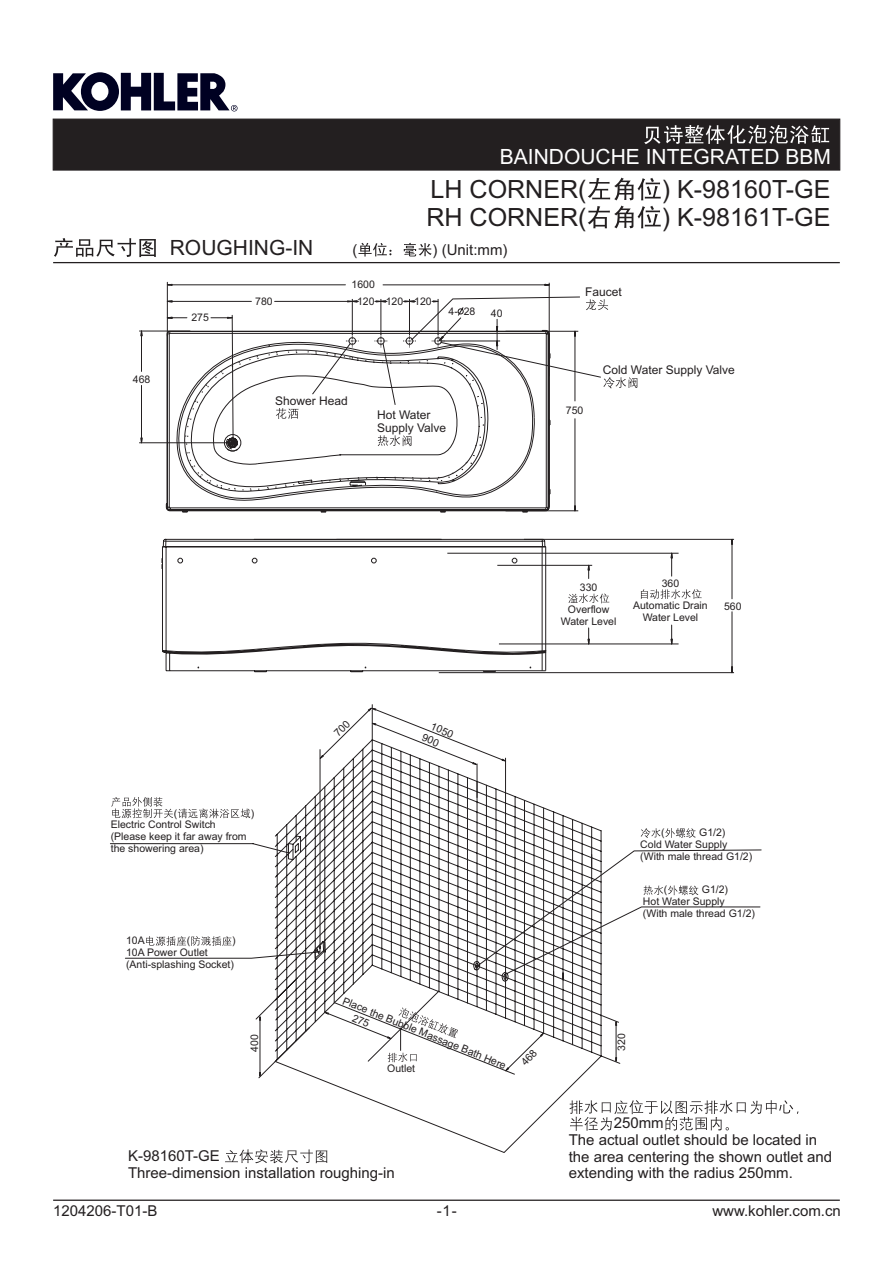
<style>
.page{position:relative;width:893px;height:1263px;background:#fff}
.page>*{position:absolute;margin:0;border:0;box-sizing:border-box;transform-origin:0 0}
.t1{font:25.05px "Arial";color:#231f20}
.t2{font:21px "Arial";color:#fff}
.t3{font:21px "Arial";color:#231f20}
.t4{font:15px/16.8px "Arial";color:#231f20}
.t5{font:12px/13.4px "Arial";color:#231f20}
.t6{font:10.5px/11.7px "Arial";color:#231f20}
</style>
<div class="page">
<div style="left:53px;top:119px;width:787px;height:51px;background:#231f20"></div>
<svg style="left:588px;top:178px;width:73px;height:22px"></svg>
<svg style="left:588px;top:206px;width:73px;height:22px"></svg>
<svg style="left:644px;top:125px;width:185px;height:19px"></svg>
<svg style="left:53px;top:72px;width:185px;height:39px"></svg>
<hr style="left:53px;top:1199px;width:787px;height:2px;background:#231f20">
<svg style="left:54px;top:238px;width:102px;height:19px"></svg>
<svg style="left:358px;top:243px;width:34px;height:13px"></svg>
<svg style="left:404px;top:243px;width:28px;height:13px"></svg>
<hr style="left:53px;top:262px;width:787px;height:1px;background:#231f20">
<svg style="left:140px;top:437px;width:3px;height:7px"></svg>
<svg style="left:140px;top:330px;width:3px;height:7px"></svg>
<hr style="left:139px;top:331px;width:51px;height:1px;background:#231f20">
<hr style="left:139px;top:442px;width:92px;height:1px;background:#231f20">
<hr style="left:383px;top:284px;width:166px;height:1px;background:#231f20">
<hr style="left:167px;top:282px;width:1px;height:54px;background:#231f20">
<hr style="left:549px;top:283px;width:1px;height:93px;background:#231f20">
<svg style="left:258px;top:749px;width:363px;height:404px"></svg>
<svg style="left:502px;top:1066px;width:8px;height:8px"></svg>
<svg style="left:321px;top:709px;width:271px;height:48px"></svg>
<svg style="left:367px;top:705px;width:10px;height:7px"></svg>
<svg style="left:367px;top:721px;width:10px;height:5px"></svg>
<svg style="left:317px;top:754px;width:8px;height:3px"></svg>
<hr style="left:320px;top:749px;width:1px;height:203px;background:#231f20">
<hr style="left:372px;top:705px;width:1px;height:35px;background:#231f20">
<svg style="left:259px;top:1062px;width:3px;height:20px"></svg>
<svg style="left:615px;top:1062px;width:3px;height:4px"></svg>
<svg style="left:258px;top:757px;width:504px;height:305px"></svg>
<svg style="left:615px;top:1016px;width:3px;height:19px"></svg>
<svg style="left:110px;top:807px;width:434px;height:227px"></svg>
<svg style="left:643px;top:885px;width:55px;height:10px"></svg>
<svg style="left:111px;top:797px;width:139px;height:21px"></svg>
<svg style="left:641px;top:828px;width:55px;height:10px"></svg>
<svg style="left:569px;top:1100px;width:229px;height:31px"></svg>
<svg style="left:146px;top:936px;width:86px;height:10px"></svg>
<svg style="left:388px;top:1053px;width:29px;height:9px"></svg>
<svg style="left:225px;top:1149px;width:102px;height:14px"></svg>
<svg style="left:166px;top:283px;width:318px;height:13px"></svg>
<svg style="left:602px;top:299px;width:6px;height:11px"></svg>
<svg style="left:603px;top:377px;width:34px;height:11px"></svg>
<svg style="left:161px;top:296px;width:441px;height:349px"></svg>
<svg style="left:162px;top:538px;width:385px;height:134px"></svg>
<hr style="left:732px;top:539px;width:1px;height:60px;background:#231f20">
<hr style="left:732px;top:612px;width:1px;height:61px;background:#231f20">
<hr style="left:524px;top:539px;width:210px;height:1px;background:#231f20">
<hr style="left:439px;top:672px;width:295px;height:1px;background:#231f20">
<hr style="left:447px;top:553px;width:232px;height:1px;background:#231f20">
<svg style="left:670px;top:625px;width:3px;height:20px"></svg>
<svg style="left:587px;top:628px;width:3px;height:17px"></svg>
<svg style="left:670px;top:538px;width:3px;height:38px"></svg>
<svg style="left:587px;top:564px;width:3px;height:14px"></svg>
<hr style="left:499px;top:643px;width:180px;height:1px;background:#231f20">
<hr style="left:497px;top:565px;width:95px;height:1px;background:#231f20">
<svg style="left:641px;top:589px;width:61px;height:10px"></svg>
<svg style="left:568px;top:593px;width:41px;height:10px"></svg>
<svg style="left:333px;top:720px;width:18px;height:17px"></svg>
<svg style="left:320px;top:1007px;width:138px;height:33px"></svg>
<svg style="left:520px;top:1048px;width:18px;height:18px"></svg>
<h2 class="t2" style="left:500px;top:149px;width:332px">BAINDOUCHE INTEGRATED BBM</h2>
<h1 class="t1" style="left:431px;top:180px;width:158px">LH CORNER(</h1>
<h1 class="t1" style="left:662px;top:180px;width:170px">) K-98160T-GE</h1>
<h1 class="t1" style="left:426px;top:208px;width:162px">RH CORNER(</h1>
<h1 class="t1" style="left:662px;top:208px;width:170px">) K-98161T-GE</h1>
<h2 class="t3" style="left:170px;top:240px;width:145px">ROUGHING-IN</h2>
<h3 class="t4" style="left:352px;top:243px;width:6px">(</h3>
<h3 class="t4" style="left:432px;top:243px;width:76px">) (Unit:mm)</h3>
<p class="t6" style="left:352px;top:280px;width:25px">1600</p>
<p class="t6" style="left:191px;top:312px;width:19px">275</p>
<p class="t6" style="left:255px;top:297px;width:19px">780</p>
<p class="t6" style="left:357px;top:296px;width:76px">120 120 120</p>
<p class="t6" style="left:449px;top:307px;width:28px">4- 28</p>
<p class="t6" style="left:491px;top:308px;width:13px">40</p>
<p class="t6" style="left:133px;top:374px;width:19px">468</p>
<p class="t5" style="left:275px;top:395px;width:74px">Shower Head</p>
<p class="t5" style="left:377px;top:409px;width:71px">Hot Water<br>Supply Valve</p>
<p class="t5" style="left:585px;top:286px;width:38px">Faucet</p>
<p class="t6" style="left:566px;top:405px;width:19px">750</p>
<p class="t5" style="left:603px;top:364px;width:134px">Cold Water Supply Valve</p>
<p class="t6" style="left:430px;top:719px;width:29px;line-height:13.6px;text-indent:4px;rotate:23deg">1050<br>900</p>
<p class="t6" style="left:568px;top:577px;width:43px;line-height:22.2px;text-align:center">330<br>Overflow</p>
<p class="t6" style="left:561px;top:616px;width:57px">Water Level</p>
<p class="t6" style="left:633px;top:573px;width:76px;line-height:22.2px;text-align:center">360<br>Automatic Drain</p>
<p class="t6" style="left:643px;top:612px;width:57px">Water Level</p>
<p class="t6" style="left:724px;top:601px;width:19px">560</p>
<p class="t6" style="left:174px;top:808px;width:5px">(</p>
<p class="t6" style="left:251px;top:808px;width:5px">)</p>
<p class="t6" style="left:111px;top:820px;width:137px">Electric Control Switch (Please keep it far away from the showering area)</p>
<p class="t6" style="left:661px;top:828px;width:5px">(</p>
<p class="t6" style="left:640px;top:828px;width:114px;text-indent:59px">G1/2)<br>Cold Water Supply (With male thread G1/2)</p>
<p class="t6" style="left:126px;top:935px;width:20px">10A</p>
<p class="t6" style="left:187px;top:935px;width:5px">(</p>
<p class="t6" style="left:232px;top:935px;width:5px">)</p>
<p class="t6" style="left:126px;top:947px;width:109px">10A Power Outlet (Anti-splashing Socket)</p>
<p class="t6" style="left:345px;top:996px;width:177px;rotate:22deg">Place the Bubble Massage Bath Here</p>
<p class="t6" style="left:250px;top:1051px;width:19px;rotate:-90deg">400</p>
<p class="t6" style="left:616px;top:1051px;width:19px;rotate:-90deg">320</p>
<p class="t6" style="left:387px;top:1064px;width:30px">Outlet</p>
<p class="t6" style="left:643px;top:885px;width:114px;text-indent:59px">G1/2)<br>Hot Water Supply<br>(With male thread G1/2)</p>
<p class="t6" style="left:664px;top:885px;width:5px">(</p>
<h3 class="t4" style="left:128px;top:1148px;width:268px">K-98160T-GE<br>Three-dimension installation roughing-in</h3>
<h3 class="t4" style="left:53px;top:1204px;width:106px">1204206-T01-B</h3>
<h3 class="t4" style="left:569px;top:1116px;width:265px;text-indent:45px">250mm<br>The actual outlet should be located in the area centering the shown outlet and extending with the radius 250mm.</h3>
<h3 class="t4" style="left:437px;top:1204px;width:22px">-1-</h3>
<h3 class="t4" style="left:712px;top:1204px;width:130px">www.kohler.com.cn</h3>
</div>
